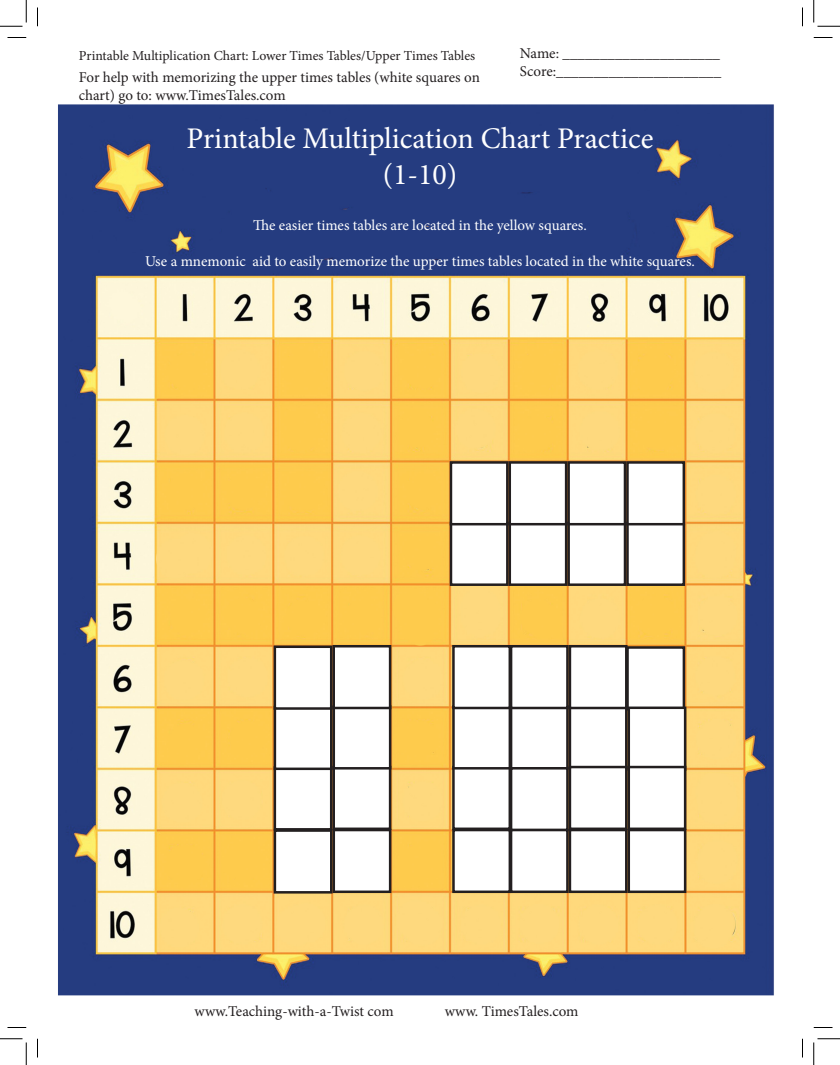
<style>
.page{position:relative;width:840px;height:1065px;background:#fff}
.page>*{position:absolute;margin:0;border:0;box-sizing:border-box;transform-origin:0 0}
.t1{font:30px "Minion Pro";color:#fff}
.t2{font:15px/18px "Minion Pro";color:#231f20}
.t3{font:15px "Minion Pro";color:#fff}
.t4{font:13.75px "Minion Pro";letter-spacing:-.005em;color:#231f20}
</style>
<div class="page">
<img style="left:37px;top:104px;width:737px;height:935px">
<div style="left:628px;top:523px;width:56px;height:62px;background:#fff"></div>
<div style="left:626px;top:522px;width:59px;height:64px;border:2px solid #231f20"></div>
<div style="left:453px;top:830px;width:57px;height:62px;background:#fff"></div>
<div style="left:452px;top:829px;width:59px;height:64px;border:2px solid #231f20"></div>
<div style="left:453px;top:767px;width:57px;height:62px;background:#fff"></div>
<div style="left:452px;top:766px;width:59px;height:64px;border:2px solid #231f20"></div>
<div style="left:453px;top:707px;width:57px;height:61px;background:#fff"></div>
<div style="left:452px;top:705px;width:59px;height:65px;border:2px solid #231f20"></div>
<div style="left:453px;top:646px;width:57px;height:62px;background:#fff"></div>
<div style="left:452px;top:645px;width:59px;height:64px;border:2px solid #231f20"></div>
<div style="left:570px;top:830px;width:56px;height:62px;background:#fff"></div>
<div style="left:569px;top:829px;width:59px;height:64px;border:2px solid #231f20"></div>
<div style="left:569px;top:523px;width:56px;height:62px;background:#fff"></div>
<div style="left:567px;top:522px;width:59px;height:64px;border:2px solid #231f20"></div>
<div style="left:510px;top:523px;width:56px;height:62px;background:#fff"></div>
<div style="left:509px;top:522px;width:58px;height:64px;border:2px solid #231f20"></div>
<div style="left:451px;top:523px;width:56px;height:62px;background:#fff"></div>
<div style="left:450px;top:522px;width:59px;height:64px;border:2px solid #231f20"></div>
<div style="left:570px;top:707px;width:56px;height:61px;background:#fff"></div>
<div style="left:569px;top:705px;width:59px;height:65px;border:2px solid #231f20"></div>
<div style="left:511px;top:707px;width:56px;height:61px;background:#fff"></div>
<div style="left:510px;top:705px;width:59px;height:65px;border:2px solid #231f20"></div>
<div style="left:628px;top:648px;width:56px;height:61px;background:#fff"></div>
<div style="left:626px;top:646px;width:59px;height:64px;border:2px solid #231f20"></div>
<div style="left:570px;top:646px;width:56px;height:62px;background:#fff"></div>
<div style="left:569px;top:645px;width:59px;height:64px;border:2px solid #231f20"></div>
<div style="left:511px;top:646px;width:56px;height:62px;background:#fff"></div>
<div style="left:510px;top:645px;width:59px;height:64px;border:2px solid #231f20"></div>
<div style="left:570px;top:767px;width:56px;height:62px;background:#fff"></div>
<div style="left:569px;top:766px;width:59px;height:64px;border:2px solid #231f20"></div>
<div style="left:511px;top:768px;width:56px;height:62px;background:#fff"></div>
<div style="left:510px;top:767px;width:59px;height:64px;border:2px solid #231f20"></div>
<div style="left:629px;top:708px;width:56px;height:62px;background:#fff"></div>
<div style="left:628px;top:707px;width:58px;height:64px;border:2px solid #231f20"></div>
<div style="left:629px;top:767px;width:56px;height:62px;background:#fff"></div>
<div style="left:628px;top:766px;width:58px;height:64px;border:2px solid #231f20"></div>
<div style="left:511px;top:830px;width:56px;height:62px;background:#fff"></div>
<div style="left:510px;top:829px;width:59px;height:64px;border:2px solid #231f20"></div>
<div style="left:629px;top:830px;width:56px;height:62px;background:#fff"></div>
<div style="left:628px;top:829px;width:58px;height:64px;border:2px solid #231f20"></div>
<div style="left:627px;top:462px;width:57px;height:62px;background:#fff"></div>
<div style="left:626px;top:461px;width:59px;height:64px;border:2px solid #231f20"></div>
<div style="left:569px;top:462px;width:56px;height:62px;background:#fff"></div>
<div style="left:567px;top:461px;width:59px;height:64px;border:2px solid #231f20"></div>
<div style="left:510px;top:462px;width:56px;height:62px;background:#fff"></div>
<div style="left:509px;top:461px;width:58px;height:64px;border:2px solid #231f20"></div>
<div style="left:451px;top:462px;width:56px;height:62px;background:#fff"></div>
<div style="left:450px;top:461px;width:59px;height:64px;border:2px solid #231f20"></div>
<div style="left:334px;top:830px;width:56px;height:62px;background:#fff"></div>
<div style="left:333px;top:829px;width:58px;height:64px;border:2px solid #231f20"></div>
<div style="left:334px;top:767px;width:56px;height:62px;background:#fff"></div>
<div style="left:332px;top:766px;width:59px;height:64px;border:2px solid #231f20"></div>
<div style="left:334px;top:707px;width:56px;height:61px;background:#fff"></div>
<div style="left:333px;top:705px;width:58px;height:65px;border:2px solid #231f20"></div>
<div style="left:334px;top:646px;width:56px;height:62px;background:#fff"></div>
<div style="left:332px;top:645px;width:59px;height:64px;border:2px solid #231f20"></div>
<div style="left:275px;top:831px;width:56px;height:61px;background:#fff"></div>
<div style="left:274px;top:829px;width:58px;height:65px;border:2px solid #231f20"></div>
<div style="left:275px;top:768px;width:56px;height:61px;background:#fff"></div>
<div style="left:274px;top:766px;width:58px;height:65px;border:2px solid #231f20"></div>
<div style="left:275px;top:707px;width:56px;height:62px;background:#fff"></div>
<div style="left:274px;top:706px;width:58px;height:64px;border:2px solid #231f20"></div>
<div style="left:275px;top:647px;width:56px;height:62px;background:#fff"></div>
<div style="left:274px;top:646px;width:58px;height:64px;border:2px solid #231f20"></div>
<svg style="left:8px;top:37px;width:18px;height:1px"></svg>
<svg style="left:814px;top:37px;width:18px;height:1px"></svg>
<svg style="left:8px;top:1027px;width:18px;height:1px"></svg>
<svg style="left:814px;top:1027px;width:18px;height:1px"></svg>
<svg style="left:37px;top:8px;width:1px;height:18px"></svg>
<svg style="left:37px;top:1039px;width:1px;height:19px"></svg>
<svg style="left:802px;top:8px;width:1px;height:18px"></svg>
<svg style="left:802px;top:1039px;width:1px;height:19px"></svg>
<svg style="left:0;top:0;width:27px;height:27px"></svg>
<svg style="left:0;top:1039px;width:27px;height:26px"></svg>
<svg style="left:814px;top:0;width:26px;height:27px"></svg>
<svg style="left:814px;top:1039px;width:26px;height:26px"></svg>
<p class="t4" style="left:79px;top:46px;width:398px">Printable Multiplication Chart: Lower Times Tables/Upper Times Tables</p>
<p class="t2" style="left:79px;top:68px;width:403px">For help with memorizing the upper times tables (white squares on chart) go to: www.TimesTales.com</p>
<p class="t2" style="left:520px;top:45px;width:202px">Name: _____________________</p>
<p class="t2" style="left:520px;top:63px;width:203px">Score:______________________</p>
<p class="t1" style="left:186px;top:118px;width:469px">Printable Multiplication Chart Practice</p>
<p class="t1" style="left:383px;top:154px;width:76px">(1-10)</p>
<p class="t3" style="left:253px;top:215px;width:335px">The easier times tables are located in the yellow squares.</p>
<p class="t3" style="left:145px;top:251px;width:551px">Use a mnemonic aid to easily memorize the upper times tables located in the white squares.</p>
<p class="t2" style="left:195px;top:1002px;width:201px">www.Teaching-with-a-Twist com</p>
<p class="t2" style="left:445px;top:1002px;width:135px">www. TimesTales.com</p>
</div>
